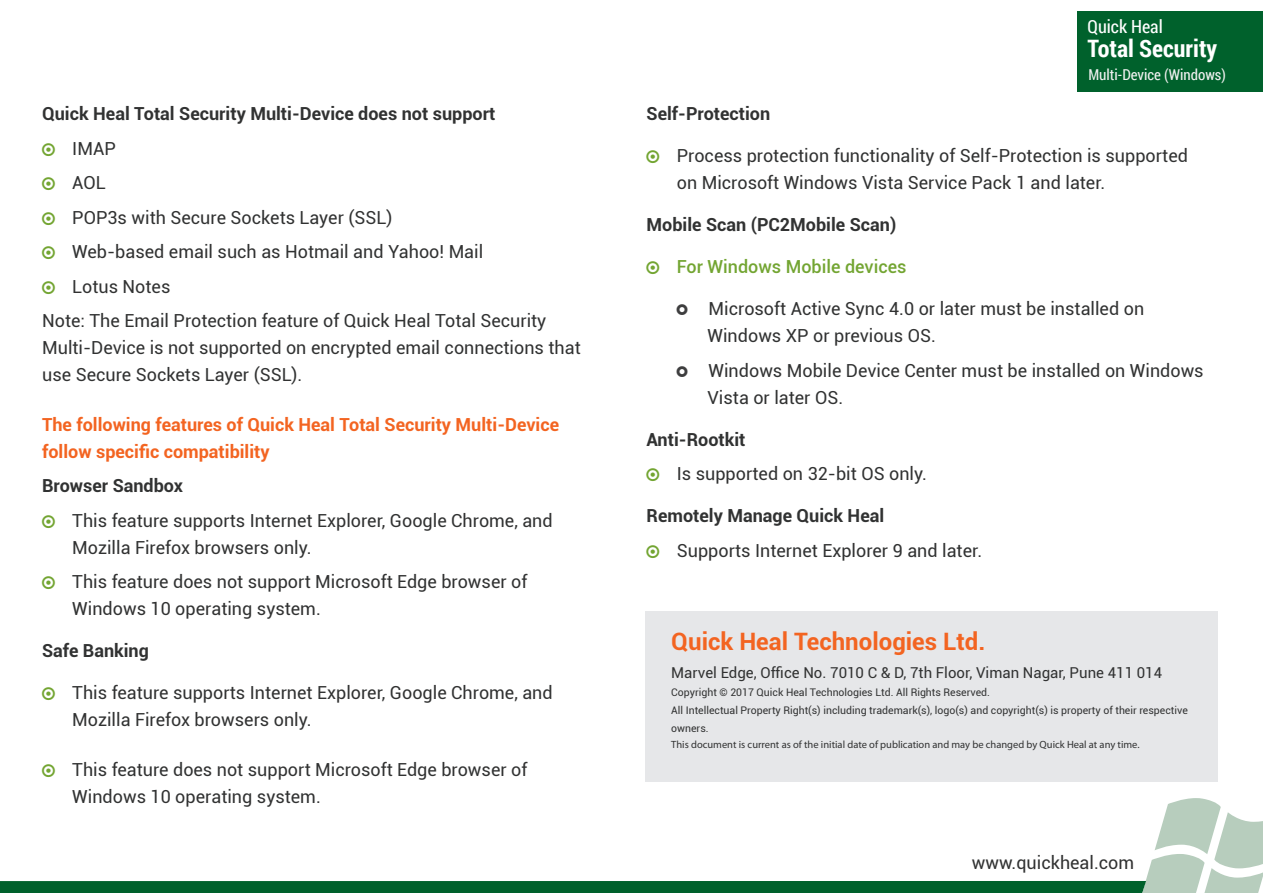
<style>
.page{position:relative;width:1263px;height:893px;background:#fff}
.page>*{position:absolute;margin:0;border:0;box-sizing:border-box;transform-origin:0 0}
.t1{font:700 24px "Roboto";color:#f36421}
.t2{font:700 24px "Roboto Condensed";color:#fff}
.t3{font:18px/27px "Roboto";color:#313232}
.t4{font:700 18px "Roboto";color:#313232}
.t5{font:700 18px/27px "Roboto";color:#f36421}
.t6{font:500 18px "Roboto";color:#73a532}
.t7{font:18px "Roboto Condensed";color:#fff}
.t8{font:15px "Roboto";color:#313232}
.t9{font:15px "Roboto Condensed";color:#f0f1f0}
.t10{font:10.5px/18px "Roboto";color:#313232}
.t11{font:10.5px "Myriad Pro";color:#313232}
</style>
<div class="page">
<div style="left:645px;top:611px;width:572px;height:171px;background:#e6e7e9"></div>
<div style="left:1077px;top:11px;width:186px;height:81px;background:#00612c"></div>
<svg style="left:0;top:798px;width:1263px;height:95px"></svg>
<p class="t4" style="left:42px;top:101px;width:455px">Quick Heal Total Security Multi-Device does not support</p>
<p class="t3" style="left:72px;top:134px;width:45px">IMAP</p>
<p class="t3" style="left:72px;top:169px;width:35px">AOL</p>
<p class="t3" style="left:72px;top:203px;width:322px">POP3s with Secure Sockets Layer (SSL)</p>
<p class="t3" style="left:72px;top:238px;width:412px">Web-based email such as Hotmail and Yahoo! Mail</p>
<p class="t3" style="left:72px;top:272px;width:100px">Lotus Notes</p>
<p class="t3" style="left:42px;top:307px;width:506px">Note: The Email Protection feature of Quick Heal Total Security</p>
<p class="t3" style="left:42px;top:334px;width:540px">Multi-Device is not supported on encrypted email connections that use Secure Sockets Layer (SSL).</p>
<p class="t5" style="left:42px;top:410px;width:518px">The following features of Quick Heal Total Security Multi-Device follow specific compatibility</p>
<p class="t4" style="left:42px;top:473px;width:142px">Browser Sandbox</p>
<p class="t3" style="left:72px;top:506px;width:482px">This feature supports Internet Explorer, Google Chrome, and<br>Mozilla Firefox browsers only.</p>
<p class="t3" style="left:72px;top:568px;width:456px">This feature does not support Microsoft Edge browser of<br>Windows 10 operating system.</p>
<p class="t4" style="left:42px;top:638px;width:108px">Safe Banking</p>
<p class="t3" style="left:72px;top:679px;width:482px">This feature supports Internet Explorer, Google Chrome, and<br>Mozilla Firefox browsers only.</p>
<p class="t3" style="left:72px;top:755px;width:456px">This feature does not support Microsoft Edge browser of<br>Windows 10 operating system.</p>
<p class="t7" style="left:1087px;top:14px;width:77px">Quick Heal</p>
<h1 class="t2" style="left:1087px;top:32px;width:131px">Total Security</h1>
<p class="t9" style="left:1088px;top:64px;width:139px">Multi-Device (Windows)</p>
<p class="t4" style="left:647px;top:101px;width:125px">Self-Protection</p>
<p class="t3" style="left:677px;top:142px;width:513px">Process protection functionality of Self-Protection is supported on Microsoft Windows Vista Service Pack 1 and later.</p>
<p class="t4" style="left:647px;top:212px;width:251px">Mobile Scan (PC2Mobile Scan)</p>
<p class="t6" style="left:677px;top:254px;width:231px">For Windows Mobile devices</p>
<p class="t3" style="left:708px;top:295px;width:438px">Microsoft Active Sync 4.0 or later must be installed on<br>Windows XP or previous OS.</p>
<p class="t3" style="left:708px;top:356px;width:498px">Windows Mobile Device Center must be installed on Windows<br>Vista or later OS.</p>
<p class="t4" style="left:647px;top:427px;width:100px">Anti-Rootkit</p>
<p class="t3" style="left:677px;top:460px;width:252px">Is supported on 32-bit OS only.</p>
<p class="t4" style="left:647px;top:503px;width:239px">Remotely Manage Quick Heal</p>
<p class="t3" style="left:677px;top:536px;width:307px">Supports Internet Explorer 9 and later.</p>
<h1 class="t1" style="left:671px;top:624px;width:316px">Quick Heal Technologies Ltd.</h1>
<p class="t8" style="left:671px;top:662px;width:492px">Marvel Edge, Office No. 7010 C &amp; D, 7th Floor, Viman Nagar, Pune 411 014</p>
<p class="t10" style="left:671px;top:683px;width:518px">Copyright © 2017 Quick Heal Technologies Ltd. All Rights Reserved.<br>All Intellectual Property Right(s) including trademark(s), logo(s) and copyright(s) is property of their respective owners.</p>
<p class="t11" style="left:671px;top:738px;width:470px">This document is current as of the initial date of publication and may be changed by Quick Heal at any time.</p>
<p class="t3" style="left:972px;top:848px;width:164px">www.quickheal.com</p>
</div>
